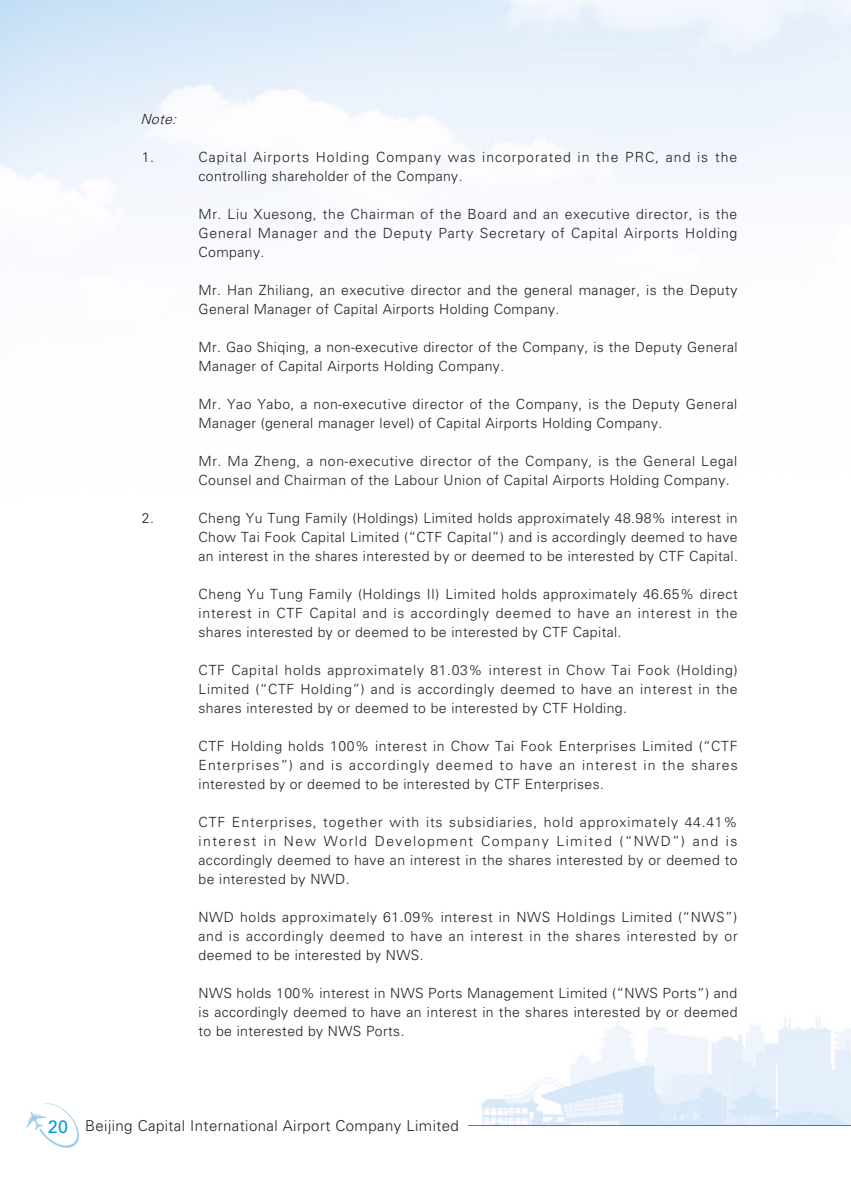
<style>
.page{position:relative;width:851px;height:1191px;background:#fff}
.page>*{position:absolute;margin:0;border:0;box-sizing:border-box;transform-origin:0 0}
.t1{font:300 15px "Univers LT Std";letter-spacing:.03em;color:#231f20}
.t2{font:300 14px/19px "Univers LT Std";letter-spacing:.03em;color:#231f20;text-align:justify}
.t3{font:300 14px/19px "Univers LT Std";letter-spacing:.07em;color:#231f20}
.t4{font:italic 300 14px "Univers LT Std";color:#231f20}
.s1{font-weight:400;font-size:18px;color:#009bde}
</style>
<div class="page">
<svg style="left:26px;top:1103px;width:53px;height:45px"></svg>
<hr style="left:468px;top:1125px;width:382px;height:1px;background:#009bde">
<p class="t4" style="left:140px;top:110px;width:42px">Note:</p>
<p class="t2" style="left:142px;top:147px;width:14px">1.</p>
<p class="t3" style="left:198px;top:147px;width:540px">Capital Airports Holding Company was incorporated in the PRC, and is the controlling shareholder of the Company.</p>
<p class="t2" style="left:198px;top:204px;width:540px">Mr. Liu Xuesong, the Chairman of the Board and an executive director, is the General Manager and the Deputy Party Secretary of Capital Airports Holding Company.</p>
<p class="t2" style="left:198px;top:280px;width:540px">Mr. Han Zhiliang, an executive director and the general manager, is the Deputy<br>General Manager of Capital Airports Holding Company.</p>
<p class="t2" style="left:198px;top:337px;width:540px">Mr. Gao Shiqing, a non-executive director of the Company, is the Deputy General<br>Manager of Capital Airports Holding Company.</p>
<p class="t2" style="left:198px;top:394px;width:540px">Mr. Yao Yabo, a non-executive director of the Company, is the Deputy General<br>Manager (general manager level) of Capital Airports Holding Company.</p>
<p class="t2" style="left:198px;top:451px;width:540px">Mr. Ma Zheng, a non-executive director of the Company, is the General Legal<br>Counsel and Chairman of the Labour Union of Capital Airports Holding Company.</p>
<p class="t2" style="left:142px;top:508px;width:14px">2.</p>
<p class="t2" style="left:198px;top:508px;width:541px">Cheng Yu Tung Family (Holdings) Limited holds approximately 48.98% interest in Chow Tai Fook Capital Limited (“CTF Capital”) and is accordingly deemed to have an interest in the shares interested by or deemed to be interested by CTF Capital.</p>
<p class="t2" style="left:198px;top:584px;width:540px">Cheng Yu Tung Family (Holdings II) Limited holds approximately 46.65% direct interest in CTF Capital and is accordingly deemed to have an interest in the shares interested by or deemed to be interested by CTF Capital.</p>
<p class="t2" style="left:198px;top:660px;width:540px">CTF Capital holds approximately 81.03% interest in Chow Tai Fook (Holding)<br>Limited (“CTF Holding”) and is accordingly deemed to have an interest in the shares interested by or deemed to be interested by CTF Holding.</p>
<p class="t2" style="left:198px;top:736px;width:540px">CTF Holding holds 100% interest in Chow Tai Fook Enterprises Limited (“CTF Enterprises”) and is accordingly deemed to have an interest in the shares interested by or deemed to be interested by CTF Enterprises.</p>
<p class="t2" style="left:198px;top:812px;width:540px">CTF Enterprises, together with its subsidiaries, hold approximately 44.41% interest in New World Development Company Limited (“NWD”) and is accordingly deemed to have an interest in the shares interested by or deemed to be interested by NWD.</p>
<p class="t2" style="left:198px;top:907px;width:540px">NWD holds approximately 61.09% interest in NWS Holdings Limited (“NWS”) and is accordingly deemed to have an interest in the shares interested by or deemed to be interested by NWS.</p>
<p class="t2" style="left:198px;top:983px;width:540px">NWS holds 100% interest in NWS Ports Management Limited (“NWS Ports”) and is accordingly deemed to have an interest in the shares interested by or deemed to be interested by NWS Ports.</p>
<p class="t1" style="left:48px;top:1116px;width:412px"><span class="s1">20</span> Beijing Capital International Airport Company Limited</p>
</div>
